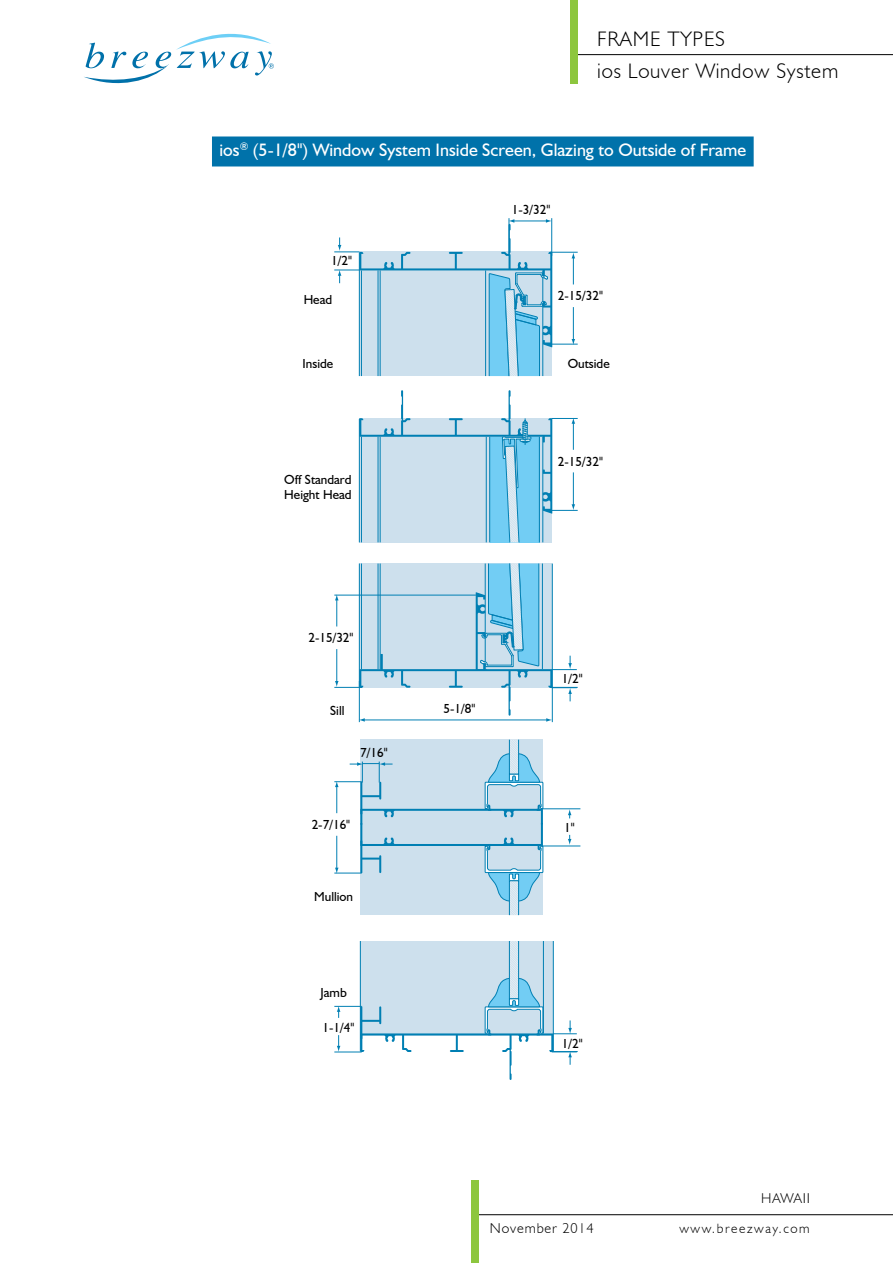
<style>
.page{position:relative;width:893px;height:1263px;background:#fff}
.page>*{position:absolute;margin:0;border:0;box-sizing:border-box;transform-origin:0 0}
.t1{font:300 21px "Humanist 521 BT";letter-spacing:.04em;color:#000}
.t2{font:18px "Humanist 521 BT";color:#fff}
.t3{font:300 14.25px "Humanist 521 BT";letter-spacing:.06em;color:#000}
.t4{font:300 13.5px "Humanist 521 BT";letter-spacing:.115em;color:#000}
.t5{font:13.05px/15.8px "Humanist 521 BT";color:#000}
</style>
<div class="page">
<svg style="left:84px;top:34px;width:190px;height:50px"></svg>
<hr style="left:577px;top:54px;width:315px;height:1px;background:#000">
<hr style="left:479px;top:1214px;width:413px;height:1px;background:#000">
<div style="left:570px;top:0;width:8px;height:84px;background:#8dc63e"></div>
<div style="left:471px;top:1180px;width:7px;height:83px;background:#8dc63e"></div>
<hr style="left:509px;top:218px;width:1px;height:38px;background:#007fb3">
<hr style="left:551px;top:218px;width:1px;height:38px;background:#007fb3">
<hr style="left:542px;top:808px;width:38px;height:1px;background:#007fb3">
<hr style="left:542px;top:846px;width:38px;height:1px;background:#007fb3">
<svg style="left:359px;top:390px;width:219px;height:153px"></svg>
<svg style="left:334px;top:740px;width:210px;height:175px;background:#c3ddec"></svg>
<svg style="left:568px;top:835px;width:3px;height:10px"></svg>
<svg style="left:568px;top:809px;width:3px;height:9px"></svg>
<svg style="left:334px;top:941px;width:244px;height:139px"></svg>
<svg style="left:334px;top:219px;width:244px;height:158px"></svg>
<svg style="left:334px;top:563px;width:244px;height:159px"></svg>
<div style="left:212px;top:136px;width:542px;height:30px;background:#0072aa"></div>
<h1 class="t1" style="left:597px;top:25px;width:129px">FRAME TYPES</h1>
<h1 class="t1" style="left:597px;top:58px;width:243px">ios Louver Window System</h1>
<h2 class="t2" style="left:219px;top:139px;width:528px">ios<sup>®</sup> (5-1/8") Window System Inside Screen, Glazing to Outside of Frame</h2>
<p class="t5" style="left:331px;top:252px;width:22px">1/2"</p>
<p class="t5" style="left:304px;top:291px;width:30px">Head</p>
<p class="t5" style="left:512px;top:201px;width:40px">1-3/32"</p>
<p class="t5" style="left:558px;top:288px;width:47px">2-15/32"</p>
<p class="t5" style="left:303px;top:356px;width:32px">Inside</p>
<p class="t5" style="left:568px;top:356px;width:44px">Outside</p>
<p class="t5" style="left:284px;top:471px;width:69px">Off Standard<br>Height Head</p>
<p class="t5" style="left:308px;top:630px;width:47px">2-15/32"</p>
<p class="t5" style="left:330px;top:702px;width:16px">Sill</p>
<p class="t5" style="left:360px;top:744px;width:29px">7/16"</p>
<p class="t5" style="left:312px;top:816px;width:40px">2-7/16"</p>
<p class="t5" style="left:314px;top:888px;width:40px">Mullion</p>
<p class="t5" style="left:321px;top:984px;width:28px">Jamb</p>
<p class="t5" style="left:323px;top:1019px;width:33px">1-1/4"</p>
<p class="t5" style="left:443px;top:700px;width:33px">5-1/8"</p>
<p class="t5" style="left:558px;top:453px;width:47px">2-15/32"</p>
<p class="t5" style="left:562px;top:670px;width:22px">1/2"</p>
<p class="t5" style="left:564px;top:819px;width:12px">1"</p>
<p class="t5" style="left:562px;top:1035px;width:22px">1/2"</p>
<p class="t3" style="left:490px;top:1219px;width:105px">November 2014</p>
<p class="t3" style="left:761px;top:1190px;width:50px">HAWAII</p>
<p class="t4" style="left:679px;top:1220px;width:132px">www.breezway.com</p>
</div>
